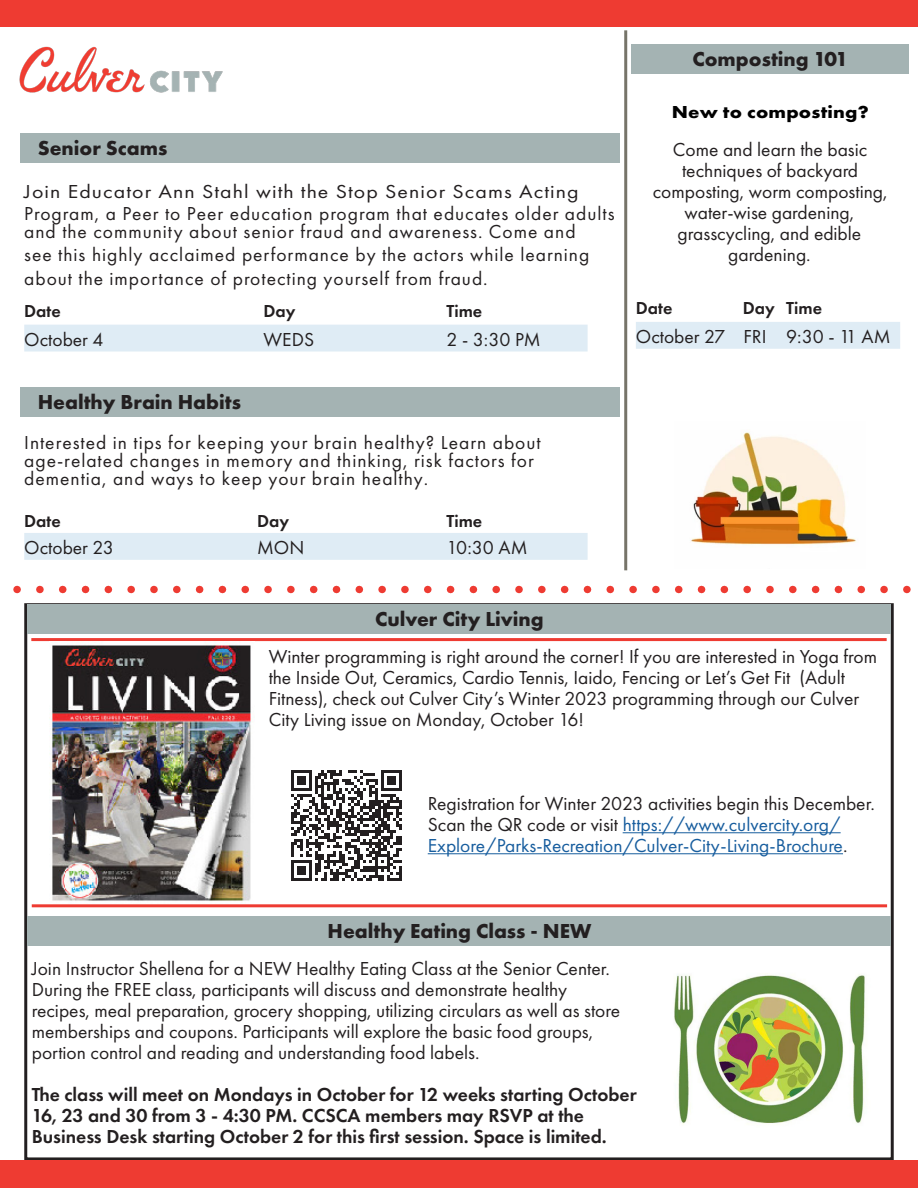
<style>
.page{position:relative;width:918px;height:1188px;background:#fff}
.page>*{position:absolute;margin:0;border:0;box-sizing:border-box;transform-origin:0 0}
.t1{font:700 21px "Futura PT";color:#231f20}
.t2{font:19.5px/21px "Futura PT";color:#231f20}
.t3{font:19.5px/23.2px "Futura PT";letter-spacing:.05em;color:#231f20}
.t4{font:600 19.5px/21px "Futura PT";color:#231f20}
.t5{font:19.5px/21px "Futura PT";color:#175d9e}
.t6{font:19.5px/21.8px "Futura PT";letter-spacing:.05em;color:#231f20;scale:1.12 1}
.t7{font:600 18px "Futura PT";color:#231f20}
.t8{font:700 18px "Futura PT";letter-spacing:.01em;color:#000;scale:1.12 1}
.s1{color:#231f20}
</style>
<div class="page">
<div style="left:0;top:0;width:918px;height:27px;background:#ee3b32"></div>
<hr style="left:624px;top:30px;width:3px;height:540px;background:#767469">
<div style="left:0;top:1160px;width:918px;height:28px;background:#ee3b32"></div>
<svg style="left:17px;top:586px;width:894px;height:7px"></svg>
<img style="left:19px;top:46px;width:204px;height:47px">
<div style="left:27px;top:604px;width:864px;height:30px;background:#a4b3b3"></div>
<hr style="left:623px;top:832px;width:218px;height:1px;background:#175d9e">
<hr style="left:428px;top:853px;width:415px;height:1px;background:#175d9e">
<div style="left:20px;top:133px;width:600px;height:30px;background:#a4b3b3"></div>
<div style="left:20px;top:387px;width:600px;height:30px;background:#a4b3b3"></div>
<div style="left:24px;top:325px;width:564px;height:27px;background:#dfecf5"></div>
<div style="left:24px;top:533px;width:564px;height:27px;background:#dfecf5"></div>
<hr style="left:31px;top:638px;width:856px;height:3px;background:#ee3b32">
<div style="left:632px;top:45px;width:277px;height:29px;background:#a4b3b3"></div>
<div style="left:636px;top:322px;width:264px;height:27px;background:#dfecf5"></div>
<div style="left:27px;top:916px;width:864px;height:29px;background:#a4b3b3"></div>
<svg style="left:291px;top:770px;width:111px;height:111px"></svg>
<hr style="left:399px;top:866px;width:3px;height:15px;background:#231f20">
<img style="left:51px;top:641px;width:200px;height:260px">
<hr style="left:32px;top:904px;width:855px;height:3px;background:#ee3b32">
<img style="left:674px;top:975px;width:192px;height:149px">
<img style="left:691px;top:432px;width:165px;height:113px">
<p class="t1" style="left:38px;top:135px;width:131px">Senior Scams</p>
<p class="t6" style="left:24px;top:181px;width:529px">Join Educator Ann Stahl with the Stop Senior Scams Acting<br>Program, a Peer to Peer education program that educates older adults</p>
<p class="t3" style="left:24px;top:220px;width:567px">and the community about senior fraud and awareness. Come and see this highly acclaimed performance by the actors while learning about the importance of protecting yourself from fraud.</p>
<p class="t7" style="left:24px;top:300px;width:38px">Date</p>
<p class="t7" style="left:264px;top:300px;width:34px">Day</p>
<p class="t7" style="left:446px;top:300px;width:37px">Time</p>
<p class="t2" style="left:24px;top:328px;width:81px">October 4</p>
<p class="t2" style="left:264px;top:328px;width:52px">WEDS</p>
<p class="t2" style="left:446px;top:328px;width:96px">2 - 3:30 PM</p>
<p class="t1" style="left:38px;top:389px;width:205px">Healthy Brain Habits</p>
<p class="t3" style="left:24px;top:433px;width:518px;line-height:18px">Interested in tips for keeping your brain healthy? Learn about age-related changes in memory and thinking, risk factors for dementia, and ways to keep your brain healthy.</p>
<p class="t7" style="left:24px;top:510px;width:38px">Date</p>
<p class="t7" style="left:257px;top:510px;width:34px">Day</p>
<p class="t7" style="left:446px;top:510px;width:37px">Time</p>
<p class="t2" style="left:24px;top:537px;width:91px">October 23</p>
<p class="t2" style="left:257px;top:537px;width:49px">MON</p>
<p class="t2" style="left:446px;top:537px;width:83px">10:30 AM</p>
<p class="t1" style="left:692px;top:46px;width:157px">Composting 101</p>
<p class="t8" style="left:672px;top:101px;width:177px">New to composting?</p>
<p class="t2" style="left:653px;top:139px;width:236px;text-align:center">Come and learn the basic techniques of backyard composting, worm composting, water-wise gardening, grasscycling, and edible gardening.</p>
<p class="t7" style="left:636px;top:297px;width:38px">Date</p>
<p class="t7" style="left:743px;top:297px;width:81px">Day Time</p>
<p class="t2" style="left:636px;top:326px;width:256px">October 27 FRI 9:30 - 11 AM</p>
<p class="t1" style="left:375px;top:605px;width:170px">Culver City Living</p>
<p class="t2" style="left:269px;top:646px;width:610px">Winter programming is right around the corner! If you are interested in Yoga from the Inside Out, Ceramics, Cardio Tennis, Iaido, Fencing or Let’s Get Fit (Adult Fitness), check out Culver City’s Winter 2023 programming through our Culver City Living issue on Monday, October 16!</p>
<p class="t5" style="left:428px;top:793px;width:449px"><span class="s1">Registration for Winter 2023 activities begin this December.<br>Scan the QR code or visit</span> https://www.culvercity.org/<br>Explore/Parks-Recreation/Culver-City-Living-Brochure<span class="s1">.</span></p>
<p class="t1" style="left:328px;top:917px;width:265px">Healthy Eating Class - NEW</p>
<p class="t2" style="left:32px;top:957px;width:590px">Join Instructor Shellena for a NEW Healthy Eating Class at the Senior Center.<br>During the FREE class, participants will discuss and demonstrate healthy recipes, meal preparation, grocery shopping, utilizing circulars as well as store memberships and coupons. Participants will explore the basic food groups, portion control and reading and understanding food labels.</p>
<p class="t4" style="left:32px;top:1083px;width:606px">The class will meet on Mondays in October for 12 weeks starting October<br>16, 23 and 30 from 3 - 4:30 PM. CCSCA members may RSVP at the<br>Business Desk starting October 2 for this first session. Space is limited.</p>
</div>
